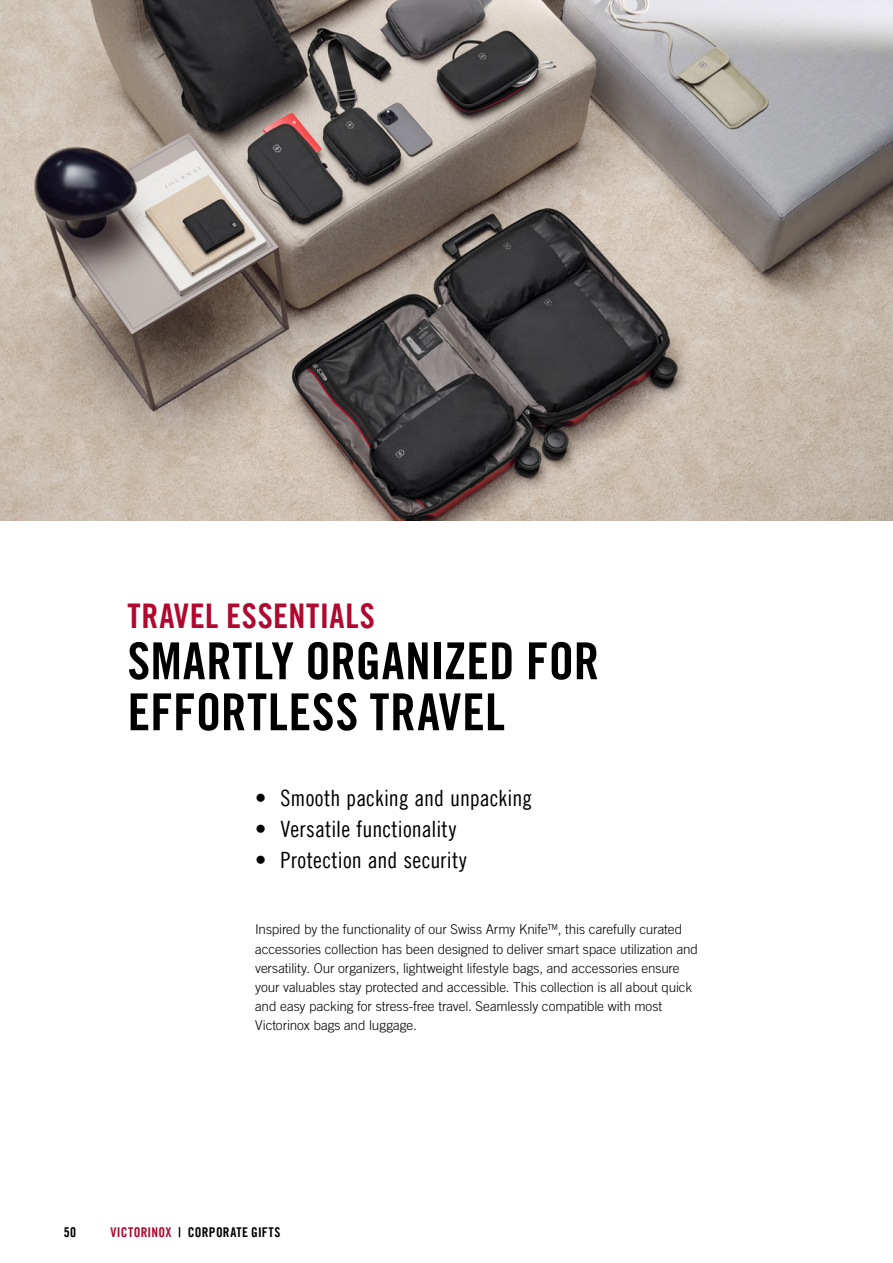
<style>
.page{position:relative;width:893px;height:1263px;background:#fff}
.page>*{position:absolute;margin:0;border:0;box-sizing:border-box;transform-origin:0 0}
.t1{font:51px/51px "Trade Gothic LT Com Bd Cn 20";letter-spacing:.005em;color:#000}
.t2{font:34.05px "Trade Gothic LT Com Bd Cn 20";letter-spacing:.02em;color:#b00930}
.t3{font:22.5px "Trade Gothic LT Com Cn 18";letter-spacing:.005em;color:#000}
.t4{font:300 13.5px/19.2px "Trade Gothic LT Com";letter-spacing:-.005em;color:#000}
.t5{font:13.5px "Trade Gothic LT Com Bd Cn 20";letter-spacing:.015em;color:#000}
.s1{color:#b00930}
</style>
<div class="page">
<img style="left:0;top:0;width:893px;height:520px">
<h2 class="t2" style="left:128px;top:595px;width:249px">TRAVEL ESSENTIALS</h2>
<h1 class="t1" style="left:128px;top:635px;width:473px">SMARTLY ORGANIZED FOR<br>EFFORTLESS TRAVEL</h1>
<h3 class="t3" style="left:255px;top:785px;width:279px">• Smooth packing and unpacking</h3>
<h3 class="t3" style="left:255px;top:816px;width:203px">• Versatile functionality</h3>
<h3 class="t3" style="left:255px;top:847px;width:213px">• Protection and security</h3>
<p class="t4" style="left:255px;top:920px;width:444px">Inspired by the functionality of our Swiss Army Knife™, this carefully curated accessories collection has been designed to deliver smart space utilization and versatility. Our organizers, lightweight lifestyle bags, and accessories ensure your valuables stay protected and accessible. This collection is all about quick and easy packing for stress-free travel. Seamlessly compatible with most Victorinox bags and luggage.</p>
<p class="t5" style="left:64px;top:1224px;width:14px">50</p>
<p class="t5" style="left:111px;top:1224px;width:171px"><span class="s1">VICTORINOX</span> | CORPORATE GIFTS</p>
</div>
